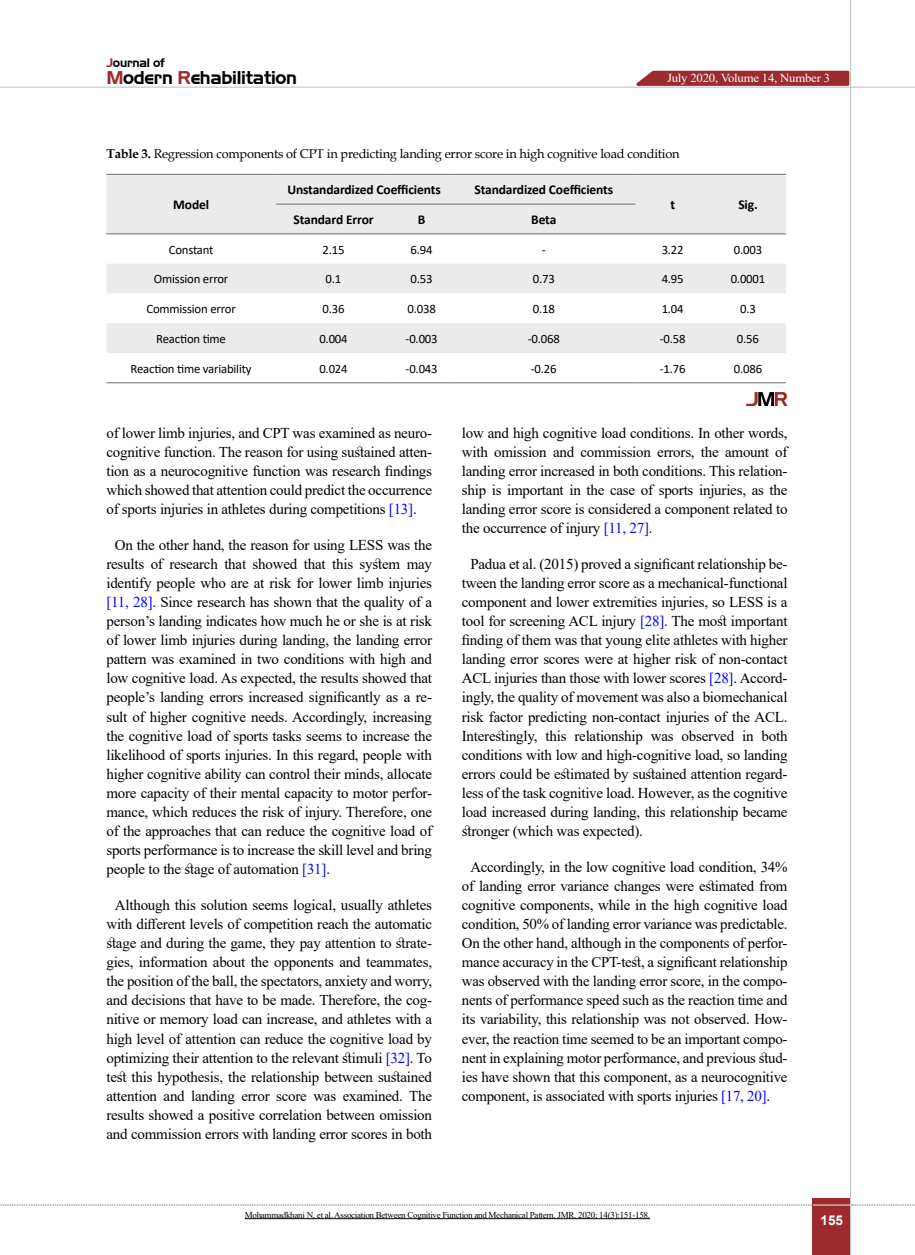
<style>
.page{position:relative;width:915px;height:1255px;background:#fff}
.page>*{position:absolute;margin:0;border:0;box-sizing:border-box;transform-origin:0 0}
.t1{font:18px "Aero";letter-spacing:-.015em;color:#000}
.t2{font:15px/19px "Times New Roman";letter-spacing:-.015em;color:#000;text-align:justify}
.t3{font:700 13.5px "Calibri";letter-spacing:-.01em;color:#000}
.t4{font:700 13.5px "Arial";color:#fff}
.t5{font:12.75px "Calibri";letter-spacing:-.015em;color:#000}
.t6{font:12.75px "Book Antiqua";letter-spacing:-.015em;color:#000}
.t7{font:12.15px "Times New Roman";letter-spacing:-.015em;color:#fff;scale:1.05 1}
.t8{font:12px "Aero";letter-spacing:-.015em;color:#000}
.t9{font:9px "Times New Roman";letter-spacing:-.03em;color:#000}
.s1{color:#9d2a2d}
.s2{font-weight:700}
.s3{color:#00f}
</style>
<div class="page">
<div style="left:812px;top:1198px;width:38px;height:56px;background:#9d2a2d"></div>
<hr style="left:849px;top:0;width:1px;height:1254px;background:#c2c4c6">
<hr style="left:0;top:87px;width:914px;height:1px;background:#c2c4c6">
<hr style="left:812px;top:1204px;width:38px;height:1px;background:#ebebec">
<svg style="left:0;top:1204px;width:812px;height:1px"></svg>
<svg style="left:851px;top:1204px;width:64px;height:1px"></svg>
<svg style="left:106px;top:175px;width:679px;height:178px;fill:#ebebec"></svg>
<hr style="left:709px;top:174px;width:76px;height:1px;background:#6d6e71">
<hr style="left:635px;top:174px;width:74px;height:1px;background:#6d6e71">
<hr style="left:452px;top:174px;width:183px;height:1px;background:#6d6e71">
<hr style="left:391px;top:174px;width:61px;height:1px;background:#6d6e71">
<hr style="left:276px;top:174px;width:115px;height:1px;background:#6d6e71">
<hr style="left:106px;top:174px;width:170px;height:1px;background:#6d6e71">
<hr style="left:452px;top:204px;width:183px;height:1px;background:#6d6e71">
<hr style="left:391px;top:204px;width:61px;height:1px;background:#6d6e71">
<hr style="left:276px;top:204px;width:115px;height:1px;background:#6d6e71">
<hr style="left:709px;top:233px;width:76px;height:1px;background:#6d6e71">
<hr style="left:635px;top:233px;width:74px;height:1px;background:#6d6e71">
<hr style="left:452px;top:233px;width:183px;height:1px;background:#6d6e71">
<hr style="left:391px;top:233px;width:61px;height:1px;background:#6d6e71">
<hr style="left:276px;top:233px;width:115px;height:1px;background:#6d6e71">
<hr style="left:106px;top:233px;width:170px;height:1px;background:#6d6e71">
<hr style="left:709px;top:382px;width:76px;height:1px;background:#6d6e71">
<hr style="left:635px;top:382px;width:74px;height:1px;background:#6d6e71">
<hr style="left:452px;top:382px;width:183px;height:1px;background:#6d6e71">
<hr style="left:391px;top:382px;width:61px;height:1px;background:#6d6e71">
<hr style="left:276px;top:382px;width:115px;height:1px;background:#6d6e71">
<hr style="left:106px;top:382px;width:170px;height:1px;background:#6d6e71">
<svg style="left:746px;top:392px;width:41px;height:14px"></svg>
<hr style="left:244px;top:1218px;width:405px;height:1px;background:#000">
<svg style="left:629px;top:69px;width:221px;height:18px;background:#b05658"></svg>
<p class="t8" style="left:106px;top:55px;width:60px"><span class="s1">J</span>ournal of</p>
<p class="t1" style="left:106px;top:67px;width:192px"><span class="s1">M</span>odern <span class="s1">R</span>ehabilitation</p>
<p class="t7" style="left:666px;top:69px;width:157px">July 2020, Volume 14, Number 3</p>
<p class="t6" style="left:106px;top:145px;width:574px"><span class="s2">Table 3.</span> Regression components of CPT in predicting landing error score in high cognitive load condition</p>
<p class="t3" style="left:670px;top:195px;width:6px">t</p>
<p class="t3" style="left:738px;top:195px;width:21px">Sig.</p>
<p class="t3" style="left:287px;top:180px;width:155px">Unstandardized Coefficients</p>
<p class="t3" style="left:474px;top:180px;width:140px">Standardized Coefficients</p>
<p class="t3" style="left:173px;top:195px;width:37px">Model</p>
<p class="t3" style="left:293px;top:210px;width:82px">Standard Error</p>
<p class="t3" style="left:418px;top:210px;width:9px">B</p>
<p class="t3" style="left:531px;top:210px;width:27px">Beta</p>
<p class="t5" style="left:169px;top:240px;width:46px">Constant</p>
<p class="t5" style="left:322px;top:240px;width:24px">2.15</p>
<p class="t5" style="left:410px;top:240px;width:24px">6.94</p>
<p class="t5" style="left:541px;top:240px;width:5px">-</p>
<p class="t5" style="left:661px;top:240px;width:24px">3.22</p>
<p class="t5" style="left:733px;top:240px;width:30px">0.003</p>
<p class="t5" style="left:154px;top:270px;width:76px">Omission error</p>
<p class="t5" style="left:325px;top:270px;width:17px">0.1</p>
<p class="t5" style="left:410px;top:270px;width:24px">0.53</p>
<p class="t5" style="left:532px;top:270px;width:24px">0.73</p>
<p class="t5" style="left:661px;top:270px;width:24px">4.95</p>
<p class="t5" style="left:730px;top:270px;width:36px">0.0001</p>
<p class="t5" style="left:146px;top:300px;width:91px">Commission error</p>
<p class="t5" style="left:322px;top:300px;width:24px">0.36</p>
<p class="t5" style="left:407px;top:300px;width:30px">0.038</p>
<p class="t5" style="left:532px;top:300px;width:24px">0.18</p>
<p class="t5" style="left:661px;top:300px;width:24px">1.04</p>
<p class="t5" style="left:739px;top:300px;width:17px">0.3</p>
<p class="t5" style="left:156px;top:330px;width:71px">Reaction time</p>
<p class="t5" style="left:319px;top:330px;width:30px">0.004</p>
<p class="t5" style="left:405px;top:330px;width:34px">-0.003</p>
<p class="t5" style="left:527px;top:330px;width:34px">-0.068</p>
<p class="t5" style="left:659px;top:330px;width:27px">-0.58</p>
<p class="t5" style="left:736px;top:330px;width:24px">0.56</p>
<p class="t5" style="left:131px;top:359px;width:122px">Reaction time variability</p>
<p class="t5" style="left:319px;top:359px;width:30px">0.024</p>
<p class="t5" style="left:405px;top:359px;width:34px">-0.043</p>
<p class="t5" style="left:530px;top:359px;width:27px">-0.26</p>
<p class="t5" style="left:659px;top:359px;width:27px">-1.76</p>
<p class="t5" style="left:733px;top:359px;width:30px">0.086</p>
<p class="t2" style="left:106px;top:422px;width:327px">of lower limb injuries, and CPT was examined as neuro&shy;cognitive function. The reason for using sustained atten&shy;tion as a neurocognitive function was research findings which showed that attention could predict the occurrence of sports injuries in athletes during competitions <span class="s3">[13]</span>.</p>
<p class="t2" style="left:106px;top:535px;width:327px;text-indent:9px">On the other hand, the reason for using LESS was the results of research that showed that this system may identify people who are at risk for lower limb injuries <span class="s3">[11, 28]</span>. Since research has shown that the quality of a person’s landing indicates how much he or she is at risk of lower limb injuries during landing, the landing error pattern was examined in two conditions with high and low cognitive load. As expected, the results showed that people’s landing errors increased significantly as a re&shy;sult of higher cognitive needs. Accordingly, increasing the cognitive load of sports tasks seems to increase the likelihood of sports injuries. In this regard, people with higher cognitive ability can control their minds, allocate more capacity of their mental capacity to motor perfor&shy;mance, which reduces the risk of injury. Therefore, one of the approaches that can reduce the cognitive load of sports performance is to increase the skill level and bring people to the stage of automation <span class="s3">[31]</span>.</p>
<p class="t2" style="left:106px;top:895px;width:327px;text-align:center">Although this solution seems logical, usually athletes with different levels of competition reach the automatic stage and during the game, they pay attention to strate&shy;gies, information about the opponents and teammates, the position of the ball, the spectators, anxiety and worry, and decisions that have to be made. Therefore, the cog&shy;nitive or memory load can increase, and athletes with a high level of attention can reduce the cognitive load by optimizing their attention to the relevant stimuli <span class="s3">[32]</span>. To test this hypothesis, the relationship between sustained attention and landing error score was examined. The results showed a positive correlation between omission and commission errors with landing error scores in both</p>
<p class="t2" style="left:461px;top:422px;width:327px">low and high cognitive load conditions. In other words, with omission and commission errors, the amount of landing error increased in both conditions. This relation&shy;ship is important in the case of sports injuries, as the landing error score is considered a component related to the occurrence of injury <span class="s3">[11, 27]</span>.</p>
<p class="t2" style="left:461px;top:554px;width:327px;text-indent:9px">Padua et al. (2015) proved a significant relationship be&shy;tween the landing error score as a mechanical-functional component and lower extremities injuries, so LESS is a tool for screening ACL injury <span class="s3">[28]</span>. The most important finding of them was that young elite athletes with higher landing error scores were at higher risk of non-contact ACL injuries than those with lower scores <span class="s3">[28]</span>. Accord&shy;ingly, the quality of movement was also a biomechanical risk factor predicting non-contact injuries of the ACL.<br>Interestingly, this relationship was observed in both conditions with low and high-cognitive load, so landing errors could be estimated by sustained attention regard&shy;less of the task cognitive load. However, as the cognitive load increased during landing, this relationship became stronger (which was expected).</p>
<p class="t2" style="left:461px;top:856px;width:327px;text-indent:9px">Accordingly, in the low cognitive load condition, 34% of landing error variance changes were estimated from cognitive components, while in the high cognitive load condition, 50% of landing error variance was predictable.<br>On the other hand, although in the components of perfor&shy;mance accuracy in the CPT-test, a significant relationship was observed with the landing error score, in the compo&shy;nents of performance speed such as the reaction time and its variability, this relationship was not observed. How&shy;ever, the reaction time seemed to be an important compo&shy;nent in explaining motor performance, and previous stud&shy;ies have shown that this component, as a neurocognitive component, is associated with sports injuries <span class="s3">[17, 20]</span>.</p>
<p class="t9" style="left:244px;top:1208px;width:406px">Mohammadkhani N, et al. Association Between Cognitive Function and Mechanical Pattern. JMR. 2020; 14(3):151-158.</p>
<p class="t4" style="left:820px;top:1210px;width:24px">155</p>
</div>
